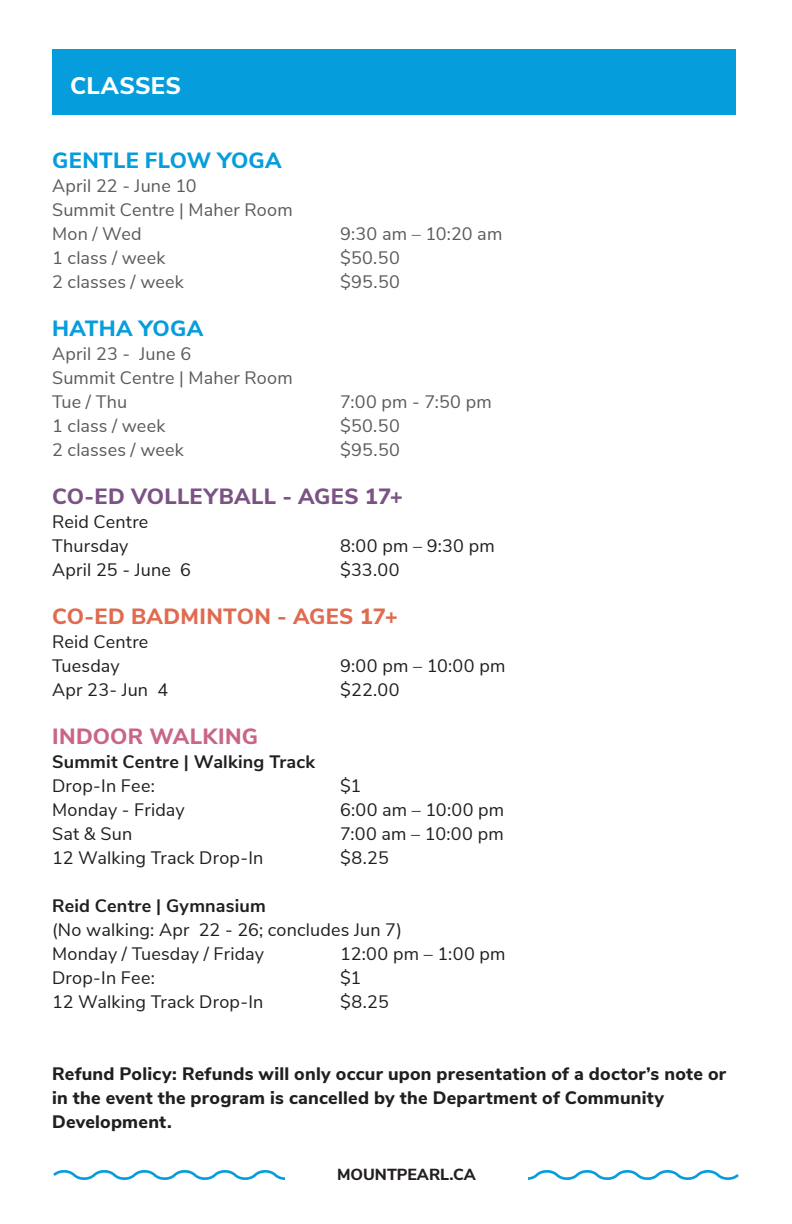
<style>
.page{position:relative;width:792px;height:1224px;background:#fff}
.page>*{position:absolute;margin:0;border:0;box-sizing:border-box;transform-origin:0 0}
.t1{font:800 24px "Nunito Sans";letter-spacing:.01em;color:#fff}
.t2{font:800 22px "Nunito Sans";letter-spacing:.01em;color:#069ddc}
.t3{font:800 22px "Nunito Sans";letter-spacing:.01em;color:#7a5384}
.t4{font:800 22px "Nunito Sans";letter-spacing:.015em;color:#df6b51}
.t5{font:800 22px "Nunito Sans";letter-spacing:.015em;color:#ca6685}
.t6{font:18px/24px "Nunito Sans";letter-spacing:.01em;color:#1f1f20}
.t7{font:18px/24px "Nunito Sans";letter-spacing:.01em;color:#5b5a5c}
.t8{font:800 18px/24px "Nunito Sans";letter-spacing:.015em;color:#1f1f20}
.t9{font:700 18px "Nunito Sans";letter-spacing:.01em;color:#1f1f20}
.t10{font:800 16px "Nunito Sans";color:#231f20}
</style>
<div class="page">
<svg style="left:53px;top:1170px;width:686px;height:10px"></svg>
<div style="left:52px;top:49px;width:684px;height:66px;background:#069ddc"></div>
<div style="left:285px;top:1152px;width:243px;height:40px;background:#fff"></div>
<h1 class="t1" style="left:70px;top:68px;width:113px">CLASSES</h1>
<p class="t2" style="left:52px;top:144px;width:231px">GENTLE FLOW YOGA</p>
<p class="t7" style="left:52px;top:173px;width:242px">April 22 - June 10<br>Summit Centre | Maher Room<br>Mon / Wed</p>
<p class="t7" style="left:340px;top:221px;width:164px">9:30 am – 10:20 am</p>
<p class="t7" style="left:52px;top:245px;width:115px">1 class / week</p>
<p class="t7" style="left:340px;top:245px;width:61px">$50.50</p>
<p class="t7" style="left:52px;top:269px;width:133px">2 classes / week</p>
<p class="t7" style="left:340px;top:269px;width:61px">$95.50</p>
<p class="t2" style="left:52px;top:312px;width:153px">HATHA YOGA</p>
<p class="t7" style="left:52px;top:341px;width:242px">April 23 - June 6<br>Summit Centre | Maher Room<br>Tue / Thu</p>
<p class="t7" style="left:340px;top:389px;width:153px">7:00 pm - 7:50 pm</p>
<p class="t7" style="left:52px;top:413px;width:115px">1 class / week</p>
<p class="t7" style="left:340px;top:413px;width:61px">$50.50</p>
<p class="t7" style="left:52px;top:437px;width:133px">2 classes / week</p>
<p class="t7" style="left:340px;top:437px;width:61px">$95.50</p>
<p class="t3" style="left:52px;top:480px;width:353px">CO-ED VOLLEYBALL - AGES 17+</p>
<p class="t6" style="left:52px;top:509px;width:98px">Reid Centre<br>Thursday</p>
<p class="t6" style="left:340px;top:533px;width:156px">8:00 pm – 9:30 pm</p>
<p class="t6" style="left:52px;top:557px;width:140px">April 25 - June 6</p>
<p class="t6" style="left:340px;top:557px;width:61px">$33.00</p>
<p class="t4" style="left:52px;top:600px;width:347px">CO-ED BADMINTON - AGES 17+</p>
<p class="t6" style="left:52px;top:629px;width:98px">Reid Centre<br>Tuesday</p>
<p class="t6" style="left:340px;top:653px;width:167px">9:00 pm – 10:00 pm</p>
<p class="t6" style="left:52px;top:677px;width:118px">Apr 23- Jun 4</p>
<p class="t6" style="left:340px;top:677px;width:61px">$22.00</p>
<p class="t5" style="left:52px;top:720px;width:208px">INDOOR WALKING</p>
<p class="t9" style="left:52px;top:749px;width:265px">Summit Centre | Walking Track</p>
<p class="t6" style="left:52px;top:773px;width:104px">Drop-In Fee:</p>
<p class="t6" style="left:340px;top:773px;width:23px">$1</p>
<p class="t6" style="left:52px;top:797px;width:134px">Monday - Friday</p>
<p class="t6" style="left:340px;top:797px;width:166px">6:00 am – 10:00 pm</p>
<p class="t6" style="left:52px;top:821px;width:82px">Sat &amp; Sun</p>
<p class="t6" style="left:340px;top:821px;width:165px">7:00 am – 10:00 pm</p>
<p class="t6" style="left:52px;top:845px;width:213px">12 Walking Track Drop-In</p>
<p class="t6" style="left:340px;top:845px;width:50px">$8.25</p>
<p class="t9" style="left:52px;top:893px;width:215px">Reid Centre | Gymnasium</p>
<p class="t6" style="left:52px;top:917px;width:352px">(No walking: Apr 22 - 26; concludes Jun 7)<br>Monday / Tuesday / Friday</p>
<p class="t6" style="left:340px;top:941px;width:167px">12:00 pm – 1:00 pm</p>
<p class="t6" style="left:52px;top:965px;width:104px">Drop-In Fee:</p>
<p class="t6" style="left:340px;top:965px;width:23px">$1</p>
<p class="t6" style="left:52px;top:989px;width:213px">12 Walking Track Drop-In</p>
<p class="t6" style="left:340px;top:989px;width:50px">$8.25</p>
<p class="t8" style="left:52px;top:1061px;width:675px">Refund Policy: Refunds will only occur upon presentation of a doctor’s note or in the event the program is cancelled by the Department of Community<br>Development.</p>
<p class="t10" style="left:337px;top:1163px;width:140px">MOUNTPEARL.CA</p>
</div>
